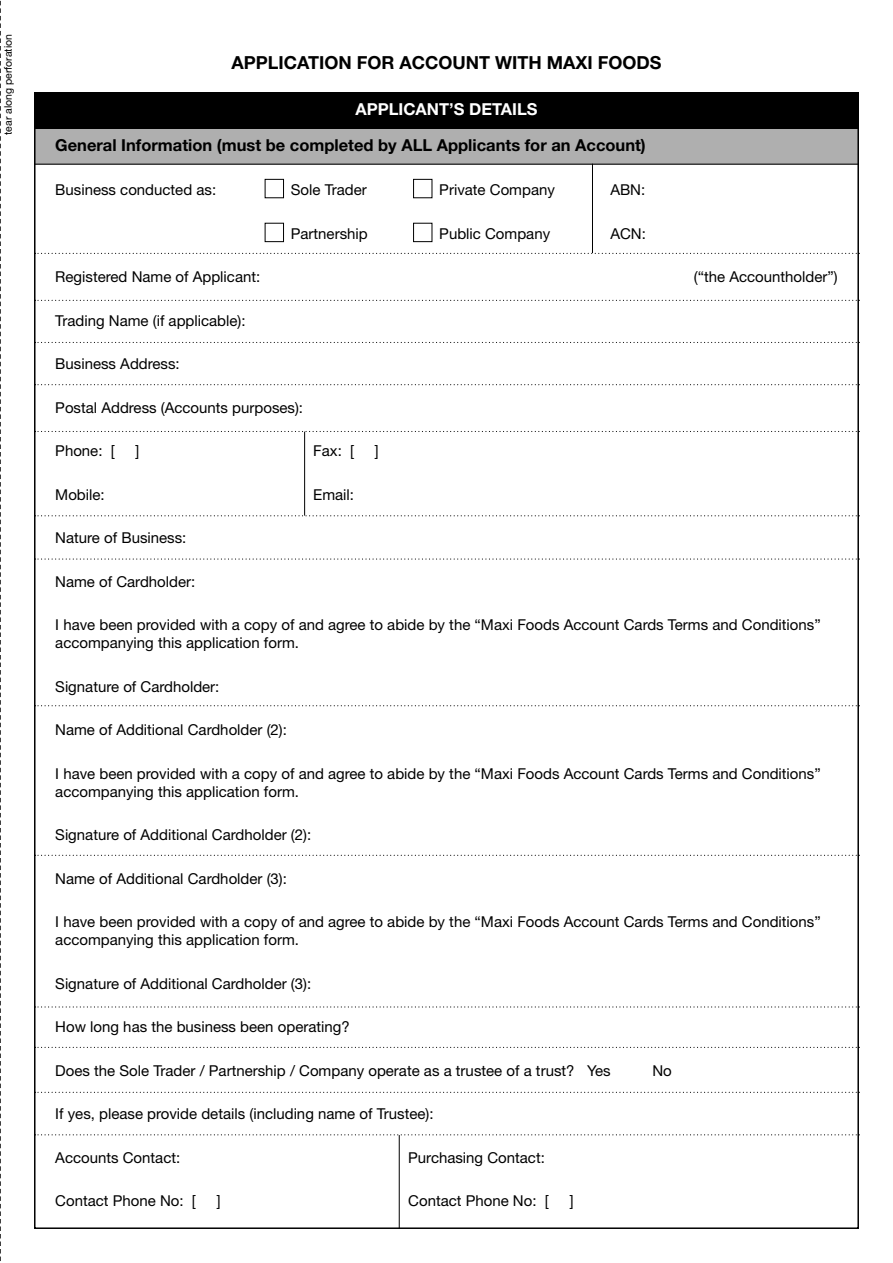
<style>
.page{position:relative;width:893px;height:1263px;background:#fff}
.page>*{position:absolute;margin:0;border:0;box-sizing:border-box;transform-origin:0 0}
.t1{font:700 18px "Helvetica Neue";color:#000}
.t2{font:700 16.5px "Helvetica Neue";color:#000}
.t3{font:700 16.5px "Helvetica Neue";color:#fff}
.t4{font:15px/18px "Helvetica Neue";color:#000}
.t5{font:10.5px "Helvetica Neue";color:#000}
</style>
<div class="page">
<div style="left:34px;top:128px;width:825px;height:36px;background:#afafaf"></div>
<div style="left:34px;top:93px;width:825px;height:36px;background:#000"></div>
<div style="left:265px;top:179px;width:19px;height:19px;border:1px solid #000"></div>
<div style="left:413px;top:179px;width:19px;height:19px;border:1px solid #000"></div>
<div style="left:265px;top:223px;width:19px;height:19px;border:1px solid #000"></div>
<div style="left:413px;top:223px;width:19px;height:19px;border:1px solid #000"></div>
<hr style="left:35px;top:164px;width:823px;height:1px;background:#000">
<svg style="left:35px;top:253px;width:824px;height:1px"></svg>
<svg style="left:35px;top:300px;width:824px;height:1px"></svg>
<svg style="left:35px;top:342px;width:824px;height:1px"></svg>
<svg style="left:35px;top:384px;width:824px;height:1px"></svg>
<svg style="left:35px;top:431px;width:824px;height:1px"></svg>
<svg style="left:35px;top:515px;width:824px;height:1px"></svg>
<svg style="left:35px;top:558px;width:824px;height:2px"></svg>
<svg style="left:35px;top:705px;width:824px;height:1px"></svg>
<svg style="left:35px;top:855px;width:824px;height:1px"></svg>
<svg style="left:35px;top:1006px;width:824px;height:1px"></svg>
<svg style="left:35px;top:1047px;width:824px;height:1px"></svg>
<svg style="left:35px;top:1092px;width:824px;height:1px"></svg>
<svg style="left:35px;top:1134px;width:824px;height:1px"></svg>
<hr style="left:592px;top:164px;width:1px;height:89px;background:#000">
<hr style="left:304px;top:432px;width:1px;height:84px;background:#000">
<hr style="left:399px;top:1135px;width:1px;height:94px;background:#000">
<svg style="left:0;top:0;width:1px;height:1261px"></svg>
<p class="t5" style="left:2px;top:135px;width:102px;rotate:-90deg">tear along perforation</p>
<p class="t1" style="left:231px;top:52px;width:432px">APPLICATION FOR ACCOUNT WITH MAXI FOODS</p>
<p class="t3" style="left:355px;top:99px;width:184px">APPLICANT’S DETAILS</p>
<p class="t2" style="left:55px;top:135px;width:592px">General Information (must be completed by ALL Applicants for an Account)</p>
<p class="t4" style="left:55px;top:180px;width:162px">Business conducted as:</p>
<p class="t4" style="left:291px;top:180px;width:78px">Sole Trader</p>
<p class="t4" style="left:439px;top:180px;width:117px">Private Company</p>
<p class="t4" style="left:610px;top:180px;width:36px">ABN:</p>
<p class="t4" style="left:291px;top:224px;width:78px">Partnership</p>
<p class="t4" style="left:439px;top:224px;width:112px">Public Company</p>
<p class="t4" style="left:610px;top:224px;width:37px">ACN:</p>
<p class="t4" style="left:55px;top:267px;width:207px">Registered Name of Applicant:</p>
<p class="t4" style="left:694px;top:267px;width:145px">(“the Accountholder”)</p>
<p class="t4" style="left:55px;top:311px;width:192px">Trading Name (if applicable):</p>
<p class="t4" style="left:55px;top:354px;width:126px">Business Address:</p>
<p class="t4" style="left:55px;top:398px;width:249px">Postal Address (Accounts purposes):</p>
<p class="t4" style="left:55px;top:442px;width:61px">Phone: [</p>
<p class="t4" style="left:136px;top:442px;width:5px">]</p>
<p class="t4" style="left:313px;top:442px;width:42px">Fax: [</p>
<p class="t4" style="left:375px;top:442px;width:5px">]</p>
<p class="t4" style="left:55px;top:485px;width:51px">Mobile:</p>
<p class="t4" style="left:313px;top:485px;width:42px">Email:</p>
<p class="t4" style="left:55px;top:529px;width:133px">Nature of Business:</p>
<p class="t4" style="left:55px;top:572px;width:142px">Name of Cardholder:</p>
<p class="t4" style="left:55px;top:616px;width:767px">I have been provided with a copy of and agree to abide by the “Maxi Foods Account Cards Terms and Conditions” accompanying this application form.</p>
<p class="t4" style="left:55px;top:677px;width:166px">Signature of Cardholder:</p>
<p class="t4" style="left:55px;top:721px;width:233px">Name of Additional Cardholder (2):</p>
<p class="t4" style="left:55px;top:764px;width:767px">I have been provided with a copy of and agree to abide by the “Maxi Foods Account Cards Terms and Conditions” accompanying this application form.</p>
<p class="t4" style="left:55px;top:826px;width:257px">Signature of Additional Cardholder (2):</p>
<p class="t4" style="left:55px;top:869px;width:233px">Name of Additional Cardholder (3):</p>
<p class="t4" style="left:55px;top:913px;width:767px">I have been provided with a copy of and agree to abide by the “Maxi Foods Account Cards Terms and Conditions” accompanying this application form.</p>
<p class="t4" style="left:55px;top:974px;width:257px">Signature of Additional Cardholder (3):</p>
<p class="t4" style="left:55px;top:1018px;width:296px">How long has the business been operating?</p>
<p class="t4" style="left:55px;top:1061px;width:557px">Does the Sole Trader / Partnership / Company operate as a trustee of a trust? Yes</p>
<p class="t4" style="left:652px;top:1061px;width:21px">No</p>
<p class="t4" style="left:55px;top:1105px;width:380px">If yes, please provide details (including name of Trustee):</p>
<p class="t4" style="left:55px;top:1148px;width:127px">Accounts Contact:</p>
<p class="t4" style="left:408px;top:1148px;width:138px">Purchasing Contact:</p>
<p class="t4" style="left:55px;top:1192px;width:142px">Contact Phone No: [</p>
<p class="t4" style="left:217px;top:1192px;width:5px">]</p>
<p class="t4" style="left:408px;top:1192px;width:142px">Contact Phone No: [</p>
<p class="t4" style="left:570px;top:1192px;width:5px">]</p>
</div>
